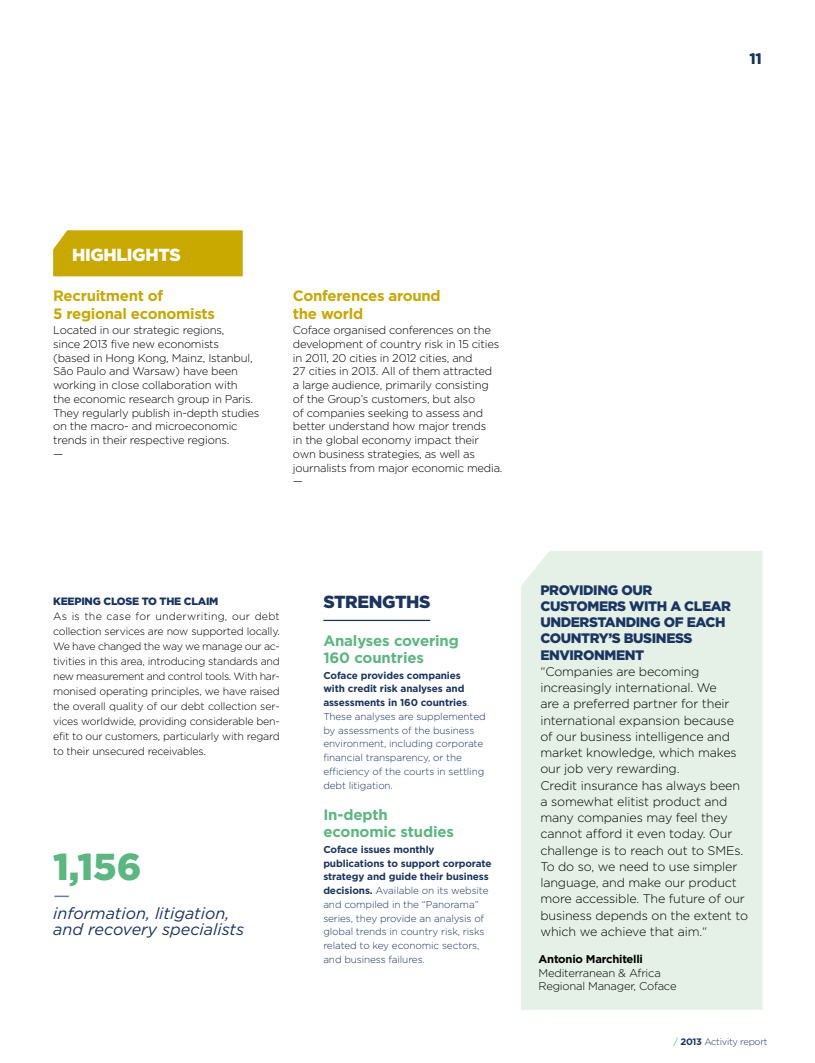
<style>
.page{position:relative;width:815px;height:1063px;background:#fff}
.page>*{position:absolute;margin:0;border:0;box-sizing:border-box;transform-origin:0 0}
.t1{font:900 37.5px "Gotham";color:#5bb780}
.t2{font:italic 18.75px "Gotham";color:#68809e}
.t3{font:900 17.5px "Gotham";letter-spacing:-.02em;color:#fff}
.t4{font:900 17.5px "Gotham";letter-spacing:-.02em;color:#1a3561}
.t5{font:italic 16.25px/16.2px "Gotham";color:#1a3561}
.t6{font:700 15px/17.5px "Gotham";letter-spacing:-.02em;color:#c9a800}
.t7{font:700 15px/17.5px "Gotham";letter-spacing:-.01em;color:#5bb780}
.t8{font:700 15px "Gotham";color:#1a3561}
.t9{font:900 13.75px/16.2px "Gotham";letter-spacing:-.03em;color:#1a3561}
.t10{font:300 12.5px/16.2px "Gotham";letter-spacing:-.01em;color:#000}
.t11{font:300 11.25px/13.8px "Gotham";letter-spacing:-.02em;color:#000}
.t12{font:700 11.25px "Gotham";letter-spacing:-.02em;color:#000}
.t13{font:300 10.62px/15px "Gotham";letter-spacing:-.02em;color:#000;text-align:justify}
.t14{font:900 10.62px "Gotham";letter-spacing:-.02em;color:#1a3561}
.t15{font:300 10px/13.8px "Gotham";letter-spacing:-.01em;color:#1a3561}
.t16{font:300 9.38px "Gotham";letter-spacing:-.03em;color:#1a3561}
.s1{font-weight:700}
.s2{font-weight:400;color:#5bb780}
</style>
<div class="page">
<hr style="left:323px;top:620px;width:107px;height:1px;background:#1a3561">
<div style="left:521px;top:551px;width:242px;height:459px;background:#e5f1e7"></div>
<div style="left:53px;top:230px;width:190px;height:46px;background:#c9a800"></div>
<h3 class="t8" style="left:749px;top:50px;width:14px">11</h3>
<h3 class="t3" style="left:72px;top:245px;width:98px">HIGHLIGHTS</h3>
<h3 class="t6" style="left:53px;top:287px;width:163px">Recruitment of<br>5 regional economists</h3>
<p class="t11" style="left:53px;top:323px;width:208px">Located in our strategic regions,<br>since 2013 five new economists<br>(based in Hong Kong, Mainz, Istanbul,<br>São Paulo and Warsaw) have been working in close collaboration with<br>the economic research group in Paris.<br>They regularly publish in-depth studies on the macro- and microeconomic trends in their respective regions.<br>—</p>
<h3 class="t6" style="left:293px;top:287px;width:149px">Conferences around the world</h3>
<p class="t11" style="left:293px;top:323px;width:211px">Coface organised conferences on the development of country risk in 15 cities in 2011, 20 cities in 2012 cities, and<br>27 cities in 2013. All of them attracted<br>a large audience, primarily consisting of the Group’s customers, but also<br>of companies seeking to assess and better understand how major trends<br>in the global economy impact their own business strategies, as well as journalists from major economic media. —</p>
<p class="t14" style="left:53px;top:595px;width:167px">KEEPING CLOSE TO THE CLAIM</p>
<p class="t13" style="left:53px;top:609px;width:228px">As is the case for underwriting, our debt collection services are now supported locally.<br>We have changed the way we manage our ac&shy;tivities in this area, introducing standards and new measurement and control tools. With har&shy;monised operating principles, we have raised the overall quality of our debt collection ser&shy;vices worldwide, providing considerable ben&shy;efit to our customers, particularly with regard to their unsecured receivables.</p>
<h1 class="t1" style="left:53px;top:845px;width:90px">1,156</h1>
<h2 class="t2" style="left:53px;top:885px;width:18px">—</h2>
<h3 class="t5" style="left:53px;top:905px;width:193px">information, litigation, and recovery specialists</h3>
<h3 class="t4" style="left:323px;top:592px;width:109px">STRENGTHS</h3>
<p class="t9" style="left:540px;top:581px;width:192px">PROVIDING OUR<br>CUSTOMERS WITH A CLEAR<br>UNDERSTANDING OF EACH<br>COUNTRY’S BUSINESS<br>ENVIRONMENT</p>
<p class="t10" style="left:540px;top:663px;width:209px">“Companies are becoming increasingly international. We<br>are a preferred partner for their international expansion because of our business intelligence and market knowledge, which makes our job very rewarding.<br>Credit insurance has always been a somewhat elitist product and many companies may feel they cannot afford it even today. Our challenge is to reach out to SMEs.<br>To do so, we need to use simpler language, and make our product more accessible. The future of our business depends on the extent to which we achieve that aim.“</p>
<p class="t12" style="left:539px;top:952px;width:106px">Antonio Marchitelli</p>
<p class="t11" style="left:539px;top:966px;width:139px">M editerranean &amp; Africa<br>Regional Manager, Coface</p>
<h3 class="t7" style="left:323px;top:631px;width:137px">Analyses covering<br>160 countries</h3>
<p class="t15" style="left:323px;top:668px;width:164px"><span class="s1">Coface provides companies<br>with credit risk analyses and assessments in 160 countries</span>.<br>These analyses are supplemented by assessments of the business environment, including corporate financial transparency, or the efficiency of the courts in settling debt litigation.</p>
<h3 class="t7" style="left:323px;top:805px;width:132px">In-depth economic studies</h3>
<p class="t15" style="left:323px;top:842px;width:170px"><span class="s1">Coface issues monthly publications to support corporate strategy and guide their business decisions.</span> Available on its website and compiled in the “Panorama” series, they provide an analysis of global trends in country risk, risks related to key economic sectors, and business failures.</p>
<p class="t16" style="left:673px;top:1036px;width:96px"><span class="s2">/</span> <span class="s1">2013</span> Activity report</p>
</div>
